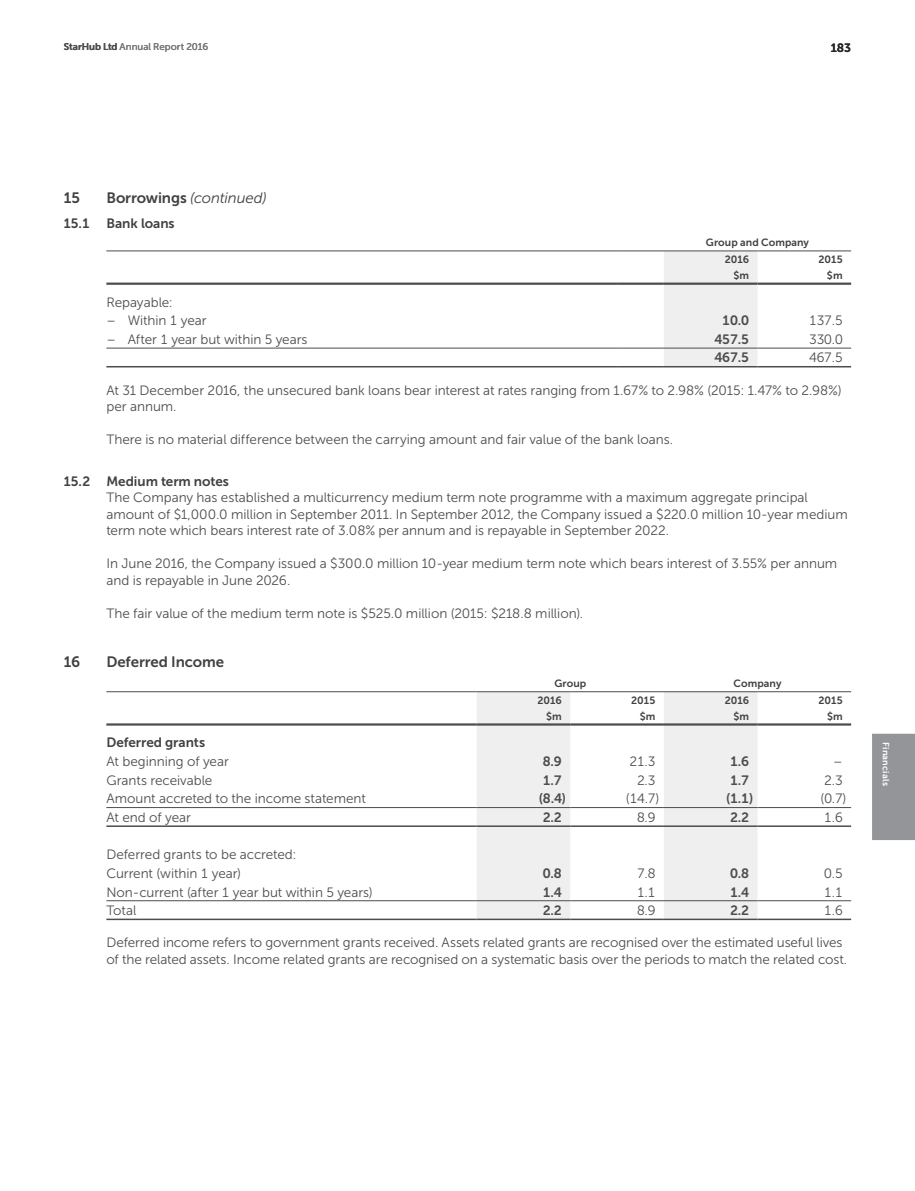
<style>
.page{position:relative;width:915px;height:1191px;background:#fff}
.page>*{position:absolute;margin:0;border:0;box-sizing:border-box;transform-origin:0 0}
.t1{font:italic 15px "Museo Sans 300";letter-spacing:-.01em;color:#414042}
.t2{font:15px "Museo Sans 700";letter-spacing:-.005em;color:#414042}
.t3{font:13.5px/16.5px "Museo Sans 300";letter-spacing:-.005em;color:#4d4d4f}
.t4{font:13.5px "Museo Sans 700";letter-spacing:-.01em;color:#4d4d4f}
.t5{font:13.5px "Museo Sans 700";color:#414042}
.t6{font:12px "Museo Sans 700";color:#292829}
.t7{font:10.5px/17.2px "Museo Sans 700";letter-spacing:.005em;color:#414042}
.t8{font:9.75px "Museo Sans 500";color:#77787b}
.t9{font:9px "Museo Sans 700";letter-spacing:.02em;color:#fff}
.s1{font-family:"Museo Sans 700";color:#4d4d4f}
.s2{font-family:"Museo Sans 700";font-style:normal}
</style>
<div class="page">
<div style="left:663px;top:252px;width:94px;height:114px;background:#efeff0"></div>
<hr style="left:106px;top:251px;width:511px;height:1px;background:#4d4d4f">
<hr style="left:617px;top:251px;width:46px;height:1px;background:#4d4d4f">
<hr style="left:663px;top:251px;width:94px;height:1px;background:#4d4d4f">
<hr style="left:757px;top:251px;width:93px;height:1px;background:#4d4d4f">
<hr style="left:106px;top:348px;width:511px;height:1px;background:#4d4d4f">
<hr style="left:617px;top:348px;width:46px;height:1px;background:#4d4d4f">
<hr style="left:663px;top:348px;width:94px;height:1px;background:#4d4d4f">
<hr style="left:757px;top:348px;width:93px;height:1px;background:#4d4d4f">
<hr style="left:106px;top:366px;width:511px;height:1px;background:#4d4d4f">
<hr style="left:617px;top:366px;width:46px;height:1px;background:#4d4d4f">
<hr style="left:663px;top:366px;width:94px;height:1px;background:#4d4d4f">
<hr style="left:757px;top:366px;width:93px;height:1px;background:#4d4d4f">
<hr style="left:106px;top:282px;width:511px;height:3px;background:#4d4d4f">
<hr style="left:617px;top:282px;width:46px;height:3px;background:#4d4d4f">
<hr style="left:663px;top:282px;width:94px;height:3px;background:#4d4d4f">
<hr style="left:757px;top:282px;width:93px;height:3px;background:#4d4d4f">
<svg style="left:476px;top:692px;width:281px;height:226px;fill:#efeff0"></svg>
<hr style="left:106px;top:691px;width:370px;height:1px;background:#4d4d4f">
<hr style="left:476px;top:691px;width:94px;height:1px;background:#4d4d4f">
<hr style="left:570px;top:691px;width:93px;height:1px;background:#4d4d4f">
<hr style="left:663px;top:691px;width:94px;height:1px;background:#4d4d4f">
<hr style="left:757px;top:691px;width:93px;height:1px;background:#4d4d4f">
<hr style="left:106px;top:807px;width:370px;height:1px;background:#4d4d4f">
<hr style="left:476px;top:807px;width:94px;height:1px;background:#4d4d4f">
<hr style="left:570px;top:807px;width:93px;height:1px;background:#4d4d4f">
<hr style="left:663px;top:807px;width:94px;height:1px;background:#4d4d4f">
<hr style="left:757px;top:807px;width:93px;height:1px;background:#4d4d4f">
<hr style="left:106px;top:900px;width:370px;height:1px;background:#4d4d4f">
<hr style="left:476px;top:900px;width:94px;height:1px;background:#4d4d4f">
<hr style="left:570px;top:900px;width:93px;height:1px;background:#4d4d4f">
<hr style="left:663px;top:900px;width:94px;height:1px;background:#4d4d4f">
<hr style="left:757px;top:900px;width:93px;height:1px;background:#4d4d4f">
<hr style="left:106px;top:825px;width:370px;height:2px;background:#4d4d4f">
<hr style="left:476px;top:825px;width:94px;height:2px;background:#4d4d4f">
<hr style="left:570px;top:825px;width:93px;height:2px;background:#4d4d4f">
<hr style="left:663px;top:825px;width:94px;height:2px;background:#4d4d4f">
<hr style="left:757px;top:825px;width:93px;height:2px;background:#4d4d4f">
<hr style="left:106px;top:918px;width:370px;height:2px;background:#4d4d4f">
<hr style="left:476px;top:918px;width:94px;height:2px;background:#4d4d4f">
<hr style="left:570px;top:918px;width:93px;height:2px;background:#4d4d4f">
<hr style="left:663px;top:918px;width:94px;height:2px;background:#4d4d4f">
<hr style="left:757px;top:918px;width:93px;height:2px;background:#4d4d4f">
<hr style="left:106px;top:723px;width:370px;height:2px;background:#4d4d4f">
<hr style="left:476px;top:723px;width:94px;height:2px;background:#4d4d4f">
<hr style="left:570px;top:723px;width:93px;height:2px;background:#4d4d4f">
<hr style="left:663px;top:723px;width:94px;height:2px;background:#4d4d4f">
<hr style="left:757px;top:723px;width:93px;height:2px;background:#4d4d4f">
<div style="left:871px;top:733px;width:43px;height:107px;background:#939598"></div>
<p class="t8" style="left:64px;top:41px;width:146px"><span class="s1">StarHub Ltd</span> Annual Report 2016</p>
<p class="t6" style="left:830px;top:41px;width:22px">183</p>
<p class="t2" style="left:64px;top:189px;width:18px">15</p>
<p class="t1" style="left:106px;top:189px;width:162px"><span class="s2">Borrowings</span> (continued)</p>
<p class="t5" style="left:64px;top:215px;width:27px">15.1</p>
<p class="t5" style="left:106px;top:215px;width:70px">Bank loans</p>
<p class="t7" style="left:724px;top:233px;width:86px;text-indent:-19px">Group and Company<br>2016</p>
<p class="t7" style="left:818px;top:251px;width:26px">2015</p>
<p class="t7" style="left:733px;top:267px;width:17px">$m</p>
<p class="t7" style="left:826px;top:267px;width:17px">$m</p>
<p class="t3" style="left:106px;top:294px;width:68px">Repayable:</p>
<p class="t3" style="left:106px;top:312px;width:102px">– Within 1 year</p>
<p class="t4" style="left:722px;top:313px;width:28px">10.0</p>
<p class="t3" style="left:809px;top:312px;width:35px">137.5</p>
<p class="t3" style="left:106px;top:331px;width:202px">– After 1 year but within 5 years</p>
<p class="t4" style="left:714px;top:332px;width:36px">457.5</p>
<p class="t3" style="left:809px;top:331px;width:35px">330.0</p>
<p class="t4" style="left:714px;top:350px;width:36px">467.5</p>
<p class="t3" style="left:809px;top:350px;width:35px">467.5</p>
<p class="t3" style="left:106px;top:382px;width:736px">At 31 December 2016, the unsecured bank loans bear interest at rates ranging from 1.67% to 2.98% (2015: 1.47% to 2.98%) per annum.</p>
<p class="t3" style="left:106px;top:431px;width:568px">There is no material difference between the carrying amount and fair value of the bank loans.</p>
<p class="t5" style="left:64px;top:473px;width:167px">15.2 Medium term notes</p>
<p class="t3" style="left:106px;top:489px;width:742px">The Company has established a multicurrency medium term note programme with a maximum aggregate principal amount of $1,000.0 million in September 2011. In September 2012, the Company issued a $220.0 million 10-year medium term note which bears interest rate of 3.08% per annum and is repayable in September 2022.</p>
<p class="t3" style="left:106px;top:555px;width:732px">In June 2016, the Company issued a $300.0 million 10-year medium term note which bears interest of 3.55% per annum and is repayable in June 2026.</p>
<p class="t3" style="left:106px;top:605px;width:478px">The fair value of the medium term note is $525.0 million (2015: $218.8 million).</p>
<p class="t2" style="left:64px;top:653px;width:18px">16</p>
<p class="t2" style="left:106px;top:653px;width:119px">Deferred Income</p>
<p class="t7" style="left:554px;top:674px;width:33px">Group</p>
<p class="t7" style="left:733px;top:674px;width:49px">Company</p>
<p class="t7" style="left:537px;top:691px;width:26px">2016</p>
<p class="t7" style="left:631px;top:691px;width:26px">2015</p>
<p class="t7" style="left:724px;top:691px;width:26px">2016</p>
<p class="t7" style="left:818px;top:691px;width:26px">2015</p>
<p class="t7" style="left:546px;top:708px;width:17px">$m</p>
<p class="t7" style="left:639px;top:708px;width:17px">$m</p>
<p class="t7" style="left:733px;top:708px;width:17px">$m</p>
<p class="t7" style="left:826px;top:708px;width:17px">$m</p>
<p class="t5" style="left:106px;top:735px;width:100px">Deferred grants</p>
<p class="t3" style="left:106px;top:753px;width:124px">At beginning of year</p>
<p class="t4" style="left:542px;top:754px;width:20px">8.9</p>
<p class="t3" style="left:629px;top:753px;width:27px">21.3</p>
<p class="t4" style="left:729px;top:754px;width:20px">1.6</p>
<p class="t3" style="left:832px;top:753px;width:11px">–</p>
<p class="t3" style="left:106px;top:772px;width:107px">Grants receivable</p>
<p class="t4" style="left:542px;top:772px;width:20px">1.7</p>
<p class="t3" style="left:636px;top:772px;width:20px">2.3</p>
<p class="t4" style="left:729px;top:772px;width:20px">1.7</p>
<p class="t3" style="left:824px;top:772px;width:20px">2.3</p>
<p class="t3" style="left:106px;top:790px;width:261px">Amount accreted to the income statement</p>
<p class="t4" style="left:538px;top:791px;width:29px">(8.4)</p>
<p class="t3" style="left:625px;top:790px;width:35px">(14.7)</p>
<p class="t4" style="left:725px;top:791px;width:29px">(1.1)</p>
<p class="t3" style="left:820px;top:790px;width:27px">(0.7)</p>
<p class="t3" style="left:106px;top:809px;width:86px">At end of year</p>
<p class="t4" style="left:542px;top:809px;width:20px">2.2</p>
<p class="t3" style="left:636px;top:809px;width:20px">8.9</p>
<p class="t4" style="left:729px;top:809px;width:20px">2.2</p>
<p class="t3" style="left:824px;top:809px;width:20px">1.6</p>
<p class="t3" style="left:106px;top:845px;width:191px;line-height:18.6px">Deferred grants to be accreted:<br>Current (within 1 year)</p>
<p class="t4" style="left:542px;top:865px;width:20px">0.8</p>
<p class="t3" style="left:636px;top:865px;width:20px">7.8</p>
<p class="t4" style="left:729px;top:865px;width:20px">0.8</p>
<p class="t3" style="left:824px;top:865px;width:20px">0.5</p>
<p class="t3" style="left:106px;top:883px;width:268px">Non-current (after 1 year but within 5 years)</p>
<p class="t4" style="left:542px;top:884px;width:20px">1.4</p>
<p class="t3" style="left:636px;top:883px;width:20px">1.1</p>
<p class="t4" style="left:729px;top:884px;width:20px">1.4</p>
<p class="t3" style="left:824px;top:883px;width:20px">1.1</p>
<p class="t3" style="left:106px;top:902px;width:31px">Total</p>
<p class="t4" style="left:542px;top:903px;width:20px">2.2</p>
<p class="t3" style="left:636px;top:902px;width:20px">8.9</p>
<p class="t4" style="left:729px;top:903px;width:20px">2.2</p>
<p class="t3" style="left:824px;top:902px;width:20px">1.6</p>
<p class="t3" style="left:106px;top:934px;width:742px">Deferred income refers to government grants received. Assets related grants are recognised over the estimated useful lives of the related assets. Income related grants are recognised on a systematic basis over the periods to match the related cost.</p>
<p class="t9" style="left:890px;top:742px;width:45px;rotate:90deg">Financials</p>
</div>
